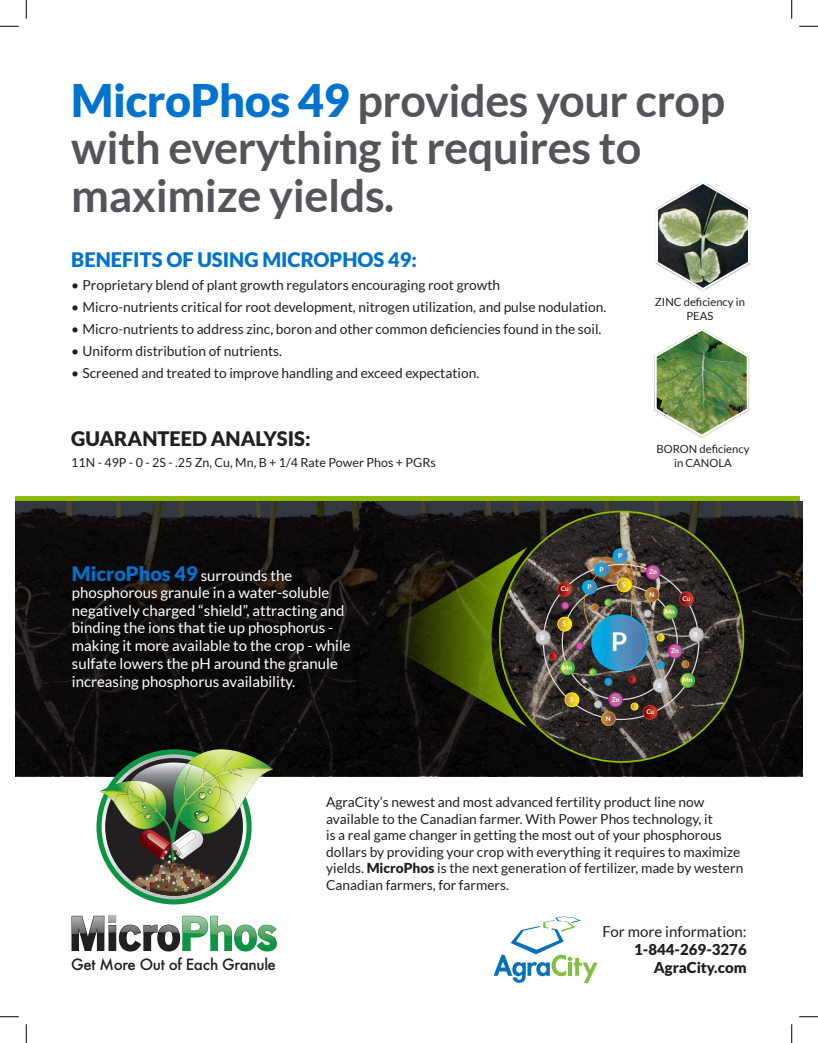
<style>
.page{position:relative;width:818px;height:1043px;background:#fff}
.page>*{position:absolute;margin:0;border:0;box-sizing:border-box;transform-origin:0 0}
.t1{font:700 45px/47.5px "Lato";letter-spacing:-.01em;color:#54555a}
.t2{font:700 25.88px "Lato";color:#fff}
.t3{font:900 20px "Lato";color:#0073ce}
.t4{font:900 20px "Lato";color:#231f20}
.t5{font:500 15.12px "Futura";letter-spacing:-.025em;color:#231f20}
.t6{font:15px/17.8px "Lato";color:#fff}
.Body{font:900 15px "Lato";color:#231f20}
.Body-2{font:15px "Lato";color:#231f20}
.t7{font:13.75px/16.5px "Lato";color:#231f20}
.t8{font:12.5px "Lato";color:#231f20}
.Article_Body{font:11.25px/13.5px "Lato";color:#231f20;text-align:center}
.t9{font:700 6.5px "Lato";color:#fff}
.s1{font-weight:900;color:#0073ce}
.s2{font-weight:900;font-size:20px;color:#0073ce}
.s3{font-weight:900}
</style>
<div class="page">
<svg style="left:15px;top:501px;width:787px;height:275px;background:#0f0e0d"></svg>
<div style="left:15px;top:496px;width:784px;height:5px;background:#8dbb00"></div>
<img style="left:656px;top:183px;width:95px;height:108px">
<img style="left:654px;top:328px;width:96px;height:110px">
<svg style="left:493px;top:916px;width:104px;height:67px"></svg>
<img style="left:499px;top:511px;width:244px;height:251px">
<img style="left:99px;top:749px;width:174px;height:150px">
<svg style="left:71px;top:915px;width:206px;height:36px"></svg>
<svg style="left:393px;top:547px;width:134px;height:180px;background:#2c330c"></svg>
<svg style="left:622px;top:560px;width:11px;height:58px"></svg>
<svg style="left:679px;top:592px;width:14px;height:14px"></svg>
<div style="left:679px;top:591px;width:14px;height:15px;border:1px solid #d1232a;border-radius:50%"></div>
<svg style="left:565px;top:692px;width:14px;height:14px"></svg>
<div style="left:564px;top:692px;width:15px;height:15px;border:1px solid #fff101;border-radius:50%"></div>
<svg style="left:592px;top:615px;width:55px;height:55px;background:#3992c5"></svg>
<div style="left:591px;top:614px;width:57px;height:57px;border:2px solid #00aeef;border-radius:50%"></div>
<svg style="left:557px;top:582px;width:14px;height:14px"></svg>
<div style="left:557px;top:582px;width:15px;height:14px;border:1px solid #d1232a;border-radius:50%"></div>
<svg style="left:643px;top:705px;width:14px;height:14px"></svg>
<div style="left:643px;top:705px;width:14px;height:14px;border:1px solid #d1232a;border-radius:50%"></div>
<svg style="left:680px;top:673px;width:14px;height:14px"></svg>
<div style="left:680px;top:673px;width:14px;height:14px;border:1px solid #40ae49;border-radius:50%"></div>
<svg style="left:663px;top:605px;width:14px;height:14px"></svg>
<div style="left:663px;top:604px;width:14px;height:15px;border:1px solid #40ae49;border-radius:50%"></div>
<svg style="left:560px;top:661px;width:14px;height:13px"></svg>
<div style="left:560px;top:660px;width:14px;height:15px;border:1px solid #40ae49;border-radius:50%"></div>
<svg style="left:557px;top:617px;width:14px;height:14px"></svg>
<div style="left:557px;top:617px;width:15px;height:14px;border:1px solid #fff101;border-radius:50%"></div>
<svg style="left:617px;top:578px;width:14px;height:14px"></svg>
<div style="left:617px;top:577px;width:14px;height:15px;border:1px solid #fff101;border-radius:50%"></div>
<div style="left:689px;top:627px;width:14px;height:14px;background:#cacbcd;border-radius:7px"></div>
<div style="left:689px;top:627px;width:14px;height:14px;border:1px solid #b3b2b4;border-radius:50%"></div>
<div style="left:536px;top:630px;width:14px;height:14px;background:#c9cacc;border-radius:7px"></div>
<div style="left:536px;top:630px;width:14px;height:14px;border:1px solid #b3b2b4;border-radius:50%"></div>
<div style="left:653px;top:678px;width:14px;height:14px;background:#cacbcd;border-radius:7px"></div>
<div style="left:653px;top:678px;width:14px;height:14px;border:1px solid #b3b2b4;border-radius:50%"></div>
<svg style="left:608px;top:692px;width:14px;height:14px"></svg>
<div style="left:608px;top:692px;width:14px;height:15px;border:1px solid #ae24ab;border-radius:50%"></div>
<svg style="left:646px;top:565px;width:14px;height:14px"></svg>
<div style="left:645px;top:565px;width:15px;height:14px;border:1px solid #ae24ab;border-radius:50%"></div>
<svg style="left:668px;top:644px;width:14px;height:14px"></svg>
<div style="left:667px;top:644px;width:15px;height:14px;border:1px solid #ae24ab;border-radius:50%"></div>
<svg style="left:613px;top:548px;width:14px;height:14px"></svg>
<div style="left:613px;top:548px;width:14px;height:15px;border:1px solid #00aeef;border-radius:50%"></div>
<svg style="left:576px;top:642px;width:7px;height:7px"></svg>
<div style="left:576px;top:642px;width:7px;height:7px;border:1px solid #ae24ab;border-radius:50%"></div>
<img style="left:582px;top:561px;width:29px;height:74px">
<div style="left:591px;top:604px;width:7px;height:7px;border:1px solid #ca9a2b;border-radius:50%"></div>
<svg style="left:657px;top:661px;width:7px;height:7px"></svg>
<div style="left:657px;top:661px;width:7px;height:7px;border:1px solid #00aeef;border-radius:50%"></div>
<svg style="left:631px;top:703px;width:7px;height:7px"></svg>
<div style="left:631px;top:703px;width:7px;height:7px;border:1px solid #fff101;border-radius:50%"></div>
<svg style="left:549px;top:652px;width:7px;height:7px"></svg>
<div style="left:549px;top:652px;width:7px;height:7px;border:1px solid #d1232a;border-radius:50%"></div>
<svg style="left:628px;top:676px;width:7px;height:7px"></svg>
<div style="left:628px;top:676px;width:8px;height:7px;border:1px solid #d1232a;border-radius:50%"></div>
<svg style="left:644px;top:610px;width:7px;height:7px"></svg>
<div style="left:644px;top:610px;width:7px;height:7px;border:1px solid #b3b2b4;border-radius:50%"></div>
<svg style="left:594px;top:700px;width:7px;height:7px"></svg>
<div style="left:594px;top:700px;width:7px;height:8px;border:1px solid #b3b2b4;border-radius:50%"></div>
<svg style="left:589px;top:669px;width:7px;height:6px"></svg>
<div style="left:589px;top:668px;width:7px;height:8px;border:1px solid #40ae49;border-radius:50%"></div>
<svg style="left:657px;top:634px;width:7px;height:7px"></svg>
<div style="left:657px;top:634px;width:7px;height:7px;border:1px solid #fff101;border-radius:50%"></div>
<svg style="left:561px;top:602px;width:7px;height:7px"></svg>
<div style="left:561px;top:602px;width:7px;height:7px;border:1px solid #ae24ab;border-radius:50%"></div>
<svg style="left:682px;top:660px;width:7px;height:7px"></svg>
<div style="left:681px;top:660px;width:8px;height:7px;border:1px solid #ca9a2b;border-radius:50%"></div>
<svg style="left:601px;top:711px;width:14px;height:14px"></svg>
<div style="left:601px;top:711px;width:14px;height:14px;border:1px solid #ca9a2b;border-radius:50%"></div>
<svg style="left:645px;top:587px;width:14px;height:14px"></svg>
<div style="left:645px;top:587px;width:14px;height:14px;border:1px solid #ca9a2b;border-radius:50%"></div>
<svg style="left:605px;top:678px;width:7px;height:7px"></svg>
<div style="left:605px;top:678px;width:7px;height:7px;border:1px solid #00aeef;border-radius:50%"></div>
<svg style="left:0;top:25px;width:19px;height:2px"></svg>
<svg style="left:799px;top:25px;width:19px;height:2px"></svg>
<svg style="left:0;top:1016px;width:19px;height:1px"></svg>
<svg style="left:799px;top:1016px;width:19px;height:1px"></svg>
<svg style="left:25px;top:0;width:2px;height:19px"></svg>
<svg style="left:25px;top:1024px;width:2px;height:18px"></svg>
<svg style="left:791px;top:0;width:1px;height:19px"></svg>
<svg style="left:791px;top:1024px;width:1px;height:18px"></svg>
<p class="t1" style="left:71px;top:76px;width:655px"><span class="s1">MicroPhos 49</span> provides your crop with everything it requires to maximize yields.</p>
<p class="t3" style="left:71px;top:248px;width:347px">BENEFITS OF USING MICROPHOS 49:</p>
<p class="t7" style="left:71px;top:276px;width:430px">• Proprietary blend of plant growth regulators encouraging root growth</p>
<p class="t7" style="left:71px;top:298px;width:536px">• Micro-nutrients critical for root development, nitrogen utilization, and pulse nodulation.</p>
<p class="t7" style="left:71px;top:320px;width:531px">• Micro-nutrients to address zinc, boron and other common deficiencies found in the soil.</p>
<p class="t7" style="left:71px;top:343px;width:212px">• Uniform distribution of nutrients.</p>
<p class="t7" style="left:71px;top:365px;width:409px">• Screened and treated to improve handling and exceed expectation.</p>
<p class="Article_Body" style="left:654px;top:295px;width:92px">ZINC deficiency in<br>PEAS</p>
<p class="t4" style="left:71px;top:427px;width:241px">GUARANTEED ANALYSIS:</p>
<p class="t8" style="left:71px;top:455px;width:366px">11N - 49P - 0 - 2S - .25 Zn, Cu, Mn, B + 1/4 Rate Power Phos + PGRs</p>
<p class="t6" style="left:72px;top:566px;width:280px"><span class="s2">MicroPhos 49</span> surrounds the phosphorous granule in a water-soluble negatively charged “shield”, attracting and binding the ions that tie up phosphorus - making it more available to the crop - while sulfate lowers the pH around the granule increasing phosphorus availability.</p>
<p class="Article_Body" style="left:656px;top:442px;width:94px">BORON deficiency in CANOLA</p>
<p class="t9" style="left:540px;top:634px;width:6px">B</p>
<p class="t9" style="left:561px;top:585px;width:9px">Cu</p>
<p class="t9" style="left:563px;top:620px;width:5px">S</p>
<p class="t9" style="left:562px;top:663px;width:11px">Mn</p>
<p class="t9" style="left:570px;top:695px;width:5px">S</p>
<p class="t9" style="left:587px;top:583px;width:6px">P</p>
<p class="t9" style="left:599px;top:565px;width:6px">P</p>
<p class="t9" style="left:618px;top:551px;width:6px">P</p>
<p class="t9" style="left:622px;top:581px;width:5px">S</p>
<p class="t2" style="left:611px;top:626px;width:18px">P</p>
<p class="t9" style="left:611px;top:695px;width:9px">Zn</p>
<p class="t9" style="left:606px;top:714px;width:6px">N</p>
<p class="t9" style="left:649px;top:568px;width:9px">Zn</p>
<p class="t9" style="left:649px;top:590px;width:6px">N</p>
<p class="t9" style="left:665px;top:608px;width:11px">Mn</p>
<p class="t9" style="left:682px;top:594px;width:9px">Cu</p>
<p class="t9" style="left:693px;top:630px;width:6px">B</p>
<p class="t9" style="left:671px;top:647px;width:9px">Zn</p>
<p class="t9" style="left:657px;top:681px;width:6px">B</p>
<p class="t9" style="left:646px;top:708px;width:9px">Cu</p>
<p class="t9" style="left:682px;top:676px;width:11px">Mn</p>
<p class="t5" style="left:71px;top:954px;width:206px">Get More Out of Each Granule</p>
<p class="t7" style="left:326px;top:793px;width:418px">AgraCity’s newest and most advanced fertility product line now available to the Canadian farmer. With Power Phos technology, it<br>is a real game changer in getting the most out of your phosphorous dollars by providing your crop with everything it requires to maximize yields. <span class="s3">MicroPhos</span> is the next generation of fertilizer, made by western Canadian farmers, for farmers.</p>
<p class="Body-2" style="left:602px;top:923px;width:146px">For more information:</p>
<p class="Body" style="left:634px;top:940px;width:114px">1-844-269-3276</p>
<p class="Body" style="left:653px;top:958px;width:94px">AgraCity.com</p>
</div>
